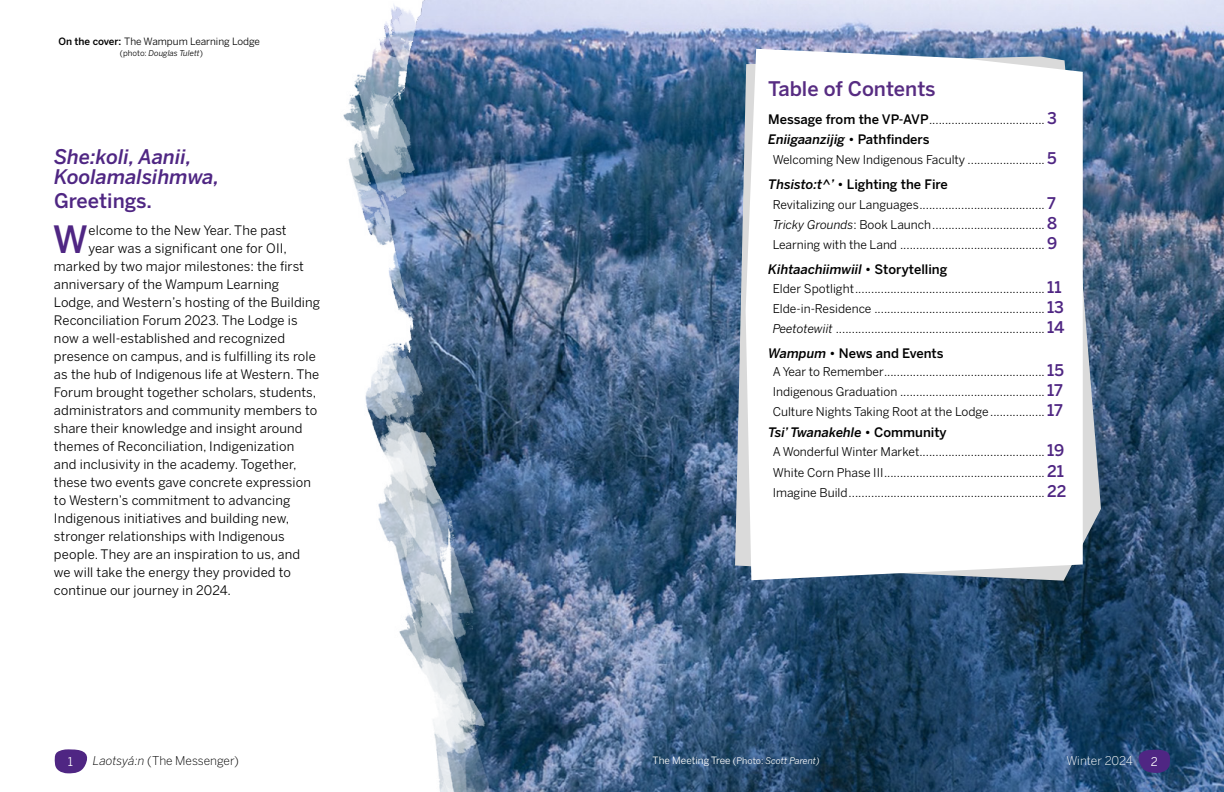
<style>
.page{position:relative;width:1224px;height:792px;background:#fff}
.page>*{position:absolute;margin:0;border:0;box-sizing:border-box;transform-origin:0 0}
.t1{font:500 37.3px "Benton Sans";color:#4f2683}
.t2{font:italic 500 20px/20px "Benton Sans";color:#4f2683}
.t3{font:500 20px "Benton Sans";color:#572c82}
.t4{font:500 20px "Benton Sans";color:#4f2683}
.t5{font:13px "Benton Sans";letter-spacing:.01em;color:#000}
.t6{font:italic 500 13px "Benton Sans";color:#000}
.t7{font:500 13px "Benton Sans";color:#000}
.t8{font:12px/20.1px "Benton Sans";color:#000}
.t9{font:300 12px "Benton Sans";color:#000}
.t10{font:300 12px "Benton Sans";letter-spacing:-.01em;color:#fff}
.t11{font:12px "Benton Sans";color:#fff}
.t12{font:10px "Benton Sans";color:#000}
.t13{font:10px "Benton Sans";color:#fff}
.t14{font:italic 8px "Benton Sans";color:#000}
.s1{font-weight:500}
.s2{font-style:normal}
.s3{font-weight:500;font-size:13px}
.s4{font-weight:500;font-size:16px;color:#4f2683}
.s5{font-style:italic}
.s6{font-size:9px}
.s7{font-style:italic;font-size:9px}
</style>
<div class="page">
<img style="left:529px;top:0;width:695px;height:792px">
<img style="left:343px;top:0;width:186px;height:792px">
<svg style="left:735px;top:56px;width:366px;height:525px;background:#6f859d"></svg>
<svg style="left:746px;top:49px;width:337px;height:531px"></svg>
<svg style="left:1138px;top:750px;width:33px;height:23px"></svg>
<svg style="left:54px;top:749px;width:34px;height:25px"></svg>
<p class="t12" style="left:58px;top:36px;width:203px"><span class="s1">On the cover:</span> The Wampum Learning Lodge</p>
<p class="t14" style="left:120px;top:48px;width:84px"><span class="s2">(photo:</span> Douglas Tulett<span class="s2">)</span></p>
<h2 class="t2" style="left:54px;top:147px;width:167px">She:koli, Aanii,<br>Koolamalsihmwa,</h2>
<h2 class="t4" style="left:54px;top:189px;width:100px">Greetings.</h2>
<h1 class="t1" style="left:53px;top:217px;width:37px">W</h1>
<p class="t5" style="left:89px;top:223px;width:200px">elcome to the New Year. The past</p>
<p class="t5" style="left:89px;top:241px;width:200px">year was a significant one for OII,</p>
<p class="t5" style="left:54px;top:259px;width:252px">marked by two major milestones: the first</p>
<p class="t5" style="left:54px;top:277px;width:227px">anniversary of the Wampum Learning</p>
<p class="t5" style="left:54px;top:295px;width:268px">Lodge, and Western’s hosting of the Building</p>
<p class="t5" style="left:54px;top:313px;width:245px">Reconciliation Forum 2023. The Lodge is</p>
<p class="t5" style="left:54px;top:331px;width:233px">now a well-established and recognized</p>
<p class="t5" style="left:54px;top:349px;width:263px">presence on campus, and is fulfilling its role</p>
<p class="t5" style="left:54px;top:367px;width:267px">as the hub of Indigenous life at Western. The</p>
<p class="t5" style="left:54px;top:385px;width:264px">Forum brought together scholars, students,</p>
<p class="t5" style="left:54px;top:403px;width:265px">administrators and community members to</p>
<p class="t5" style="left:54px;top:421px;width:250px">share their knowledge and insight around</p>
<p class="t5" style="left:54px;top:439px;width:242px">themes of Reconciliation, Indigenization</p>
<p class="t5" style="left:54px;top:457px;width:244px">and inclusivity in the academy. Together,</p>
<p class="t5" style="left:54px;top:475px;width:259px">these two events gave concrete expression</p>
<p class="t5" style="left:54px;top:493px;width:238px">to Western’s commitment to advancing</p>
<p class="t5" style="left:54px;top:511px;width:237px">Indigenous initiatives and building new,</p>
<p class="t5" style="left:54px;top:529px;width:232px">stronger relationships with Indigenous</p>
<p class="t5" style="left:54px;top:547px;width:248px">people. They are an inspiration to us, and</p>
<p class="t5" style="left:54px;top:565px;width:239px">we will take the energy they provided to</p>
<p class="t5" style="left:54px;top:583px;width:179px">continue our journey in 2024.</p>
<h2 class="t3" style="left:768px;top:76px;width:169px">Table of Contents</h2>
<p class="t8" style="left:768px;top:109px;width:290px"><span class="s3">Message from the VP-AVP</span>.................................... <span class="s4">3</span></p>
<p class="t6" style="left:768px;top:132px;width:163px">Eniigaanzijig <span class="s2">• Pathfinders</span></p>
<p class="t8" style="left:773px;top:150px;width:286px">Welcoming New Indigenous Faculty ........................ <span class="s4">5</span></p>
<p class="t7" style="left:768px;top:176px;width:181px"><span class="s5">Thsisto:t^’</span> • Lighting the Fire</p>
<p class="t8" style="left:773px;top:194px;width:286px">Revitalizing our Languages....................................... <span class="s4">7<br></span><span class="s5">Tricky Grounds</span>: Book Launch................................... <span class="s4">8<br></span>Learning with the Land ............................................. <span class="s4">9</span></p>
<p class="t6" style="left:768px;top:261px;width:181px">Kihtaachiimwiil <span class="s2">• Storytelling</span></p>
<p class="t8" style="left:773px;top:278px;width:293px">Elder Spotlight........................................................... <span class="s4">11<br></span>Elde-in-Residence ..................................................... <span class="s4">13<br></span><span class="s5">Peetotewiit</span> ................................................................. <span class="s4">14</span></p>
<p class="t7" style="left:768px;top:345px;width:177px"><span class="s5">Wampum</span> • News and Events</p>
<p class="t8" style="left:773px;top:362px;width:293px;text-align:justify">A Year to Remember.................................................. <span class="s4">15<br></span>Indigenous Graduation ............................................. <span class="s4">17<br></span>Culture Nights Taking Root at the Lodge................. <span class="s4">17</span></p>
<p class="t6" style="left:768px;top:425px;width:180px">Tsi’ Twanakehle <span class="s2">• Community</span></p>
<p class="t8" style="left:773px;top:442px;width:295px">A Wonderful Winter Market....................................... <span class="s4">19<br></span>White Corn Phase III.................................................. <span class="s4">21<br></span>Imagine Build............................................................. <span class="s4">22</span></p>
<p class="t10" style="left:1066px;top:754px;width:68px">Winter 2024</p>
<p class="t11" style="left:68px;top:754px;width:7px">1</p>
<p class="t9" style="left:93px;top:754px;width:148px"><span class="s5">Laotsyá:n</span> (The Messenger)</p>
<p class="t11" style="left:1151px;top:754px;width:9px">2</p>
<p class="t13" style="left:652px;top:754px;width:169px">The Meeting Tree <span class="s6">(Photo:</span> <span class="s7">Scott Parent)</span></p>
</div>
